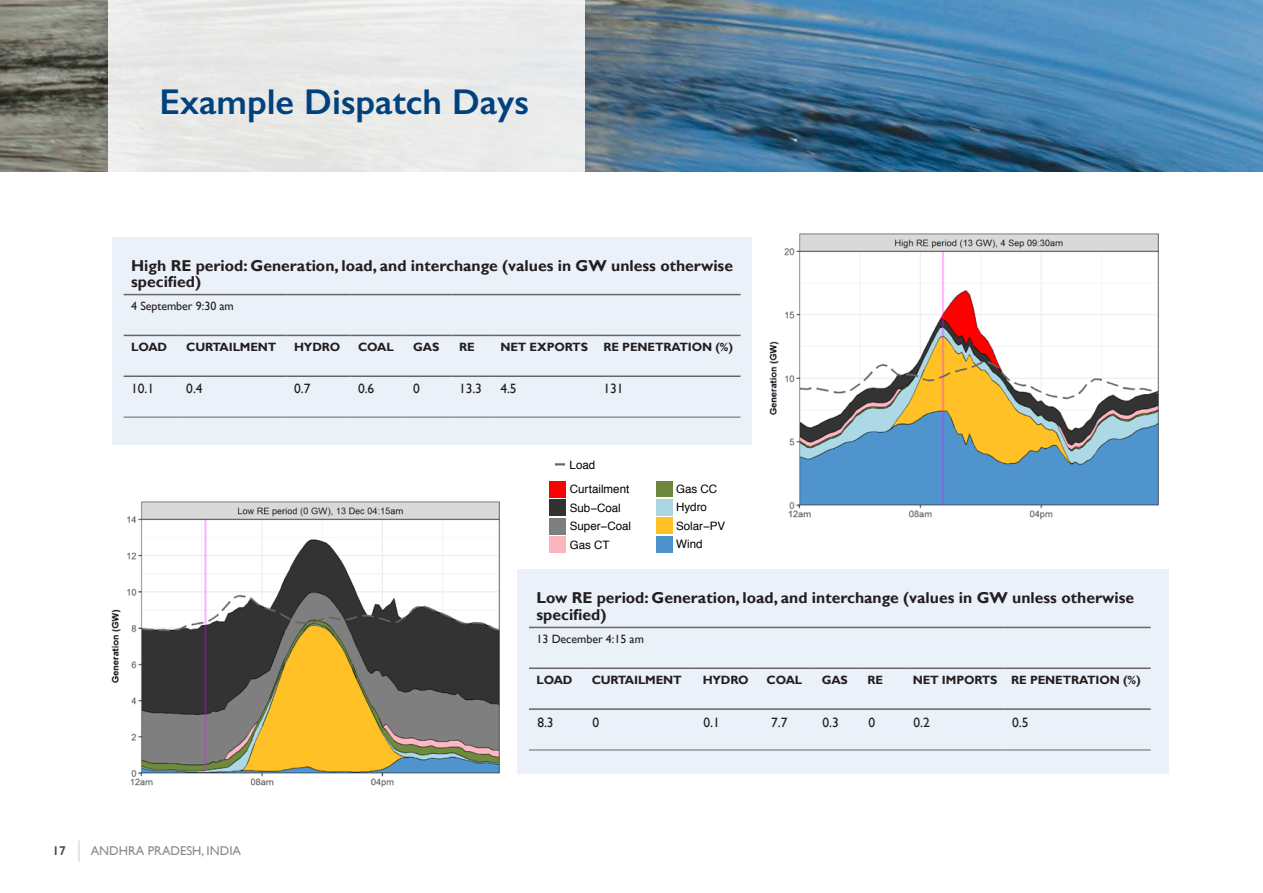
<style>
.page{position:relative;width:1263px;height:893px;background:#fff}
.page>*{position:absolute;margin:0;border:0;box-sizing:border-box;transform-origin:0 0}
.t1{font:600 36px "Gill Sans";color:#01427c}
.table_title{font:700 15.75px/16.5px "Gill Sans";color:#231f20}
.table_text{font:13.5px "Gill Sans";letter-spacing:-.005em;color:#231f20}
.t2{font:12.75px "Gill Sans";color:#8d8a86}
.t3{font:600 12.75px "Gill Sans";color:#3e463d}
.table_head{font:700 12px "Gill Sans";letter-spacing:-.01em;color:#231f20}
.table_text-2{font:12px "Gill Sans";letter-spacing:-.005em;color:#231f20}
.t4{font:11.55px/18.5px "Helvetica";color:#000}
</style>
<div class="page">
<img style="left:0;top:0;width:1263px;height:172px">
<div style="left:108px;top:0;width:477px;height:176px;background:#e9eae9"></div>
<img style="left:769px;top:233px;width:390px;height:287px">
<div style="left:112px;top:237px;width:639px;height:207px;background:#ebf1f9"></div>
<div style="left:517px;top:570px;width:651px;height:204px;background:#ebf1f9"></div>
<hr style="left:124px;top:375px;width:55px;height:2px;background:#6b6463">
<hr style="left:179px;top:375px;width:108px;height:2px;background:#6b6463">
<hr style="left:287px;top:375px;width:63px;height:2px;background:#6b6463">
<hr style="left:350px;top:375px;width:56px;height:2px;background:#6b6463">
<hr style="left:406px;top:375px;width:45px;height:2px;background:#6b6463">
<hr style="left:451px;top:375px;width:42px;height:2px;background:#6b6463">
<hr style="left:493px;top:375px;width:103px;height:2px;background:#6b6463">
<hr style="left:596px;top:375px;width:144px;height:2px;background:#6b6463">
<hr style="left:124px;top:417px;width:55px;height:1px;background:#6b6463">
<hr style="left:179px;top:417px;width:108px;height:1px;background:#6b6463">
<hr style="left:287px;top:417px;width:63px;height:1px;background:#6b6463">
<hr style="left:350px;top:417px;width:56px;height:1px;background:#6b6463">
<hr style="left:406px;top:417px;width:45px;height:1px;background:#6b6463">
<hr style="left:451px;top:417px;width:42px;height:1px;background:#6b6463">
<hr style="left:493px;top:417px;width:103px;height:1px;background:#6b6463">
<hr style="left:596px;top:417px;width:144px;height:1px;background:#6b6463">
<hr style="left:124px;top:294px;width:55px;height:1px;background:#6b6463">
<hr style="left:179px;top:294px;width:108px;height:1px;background:#6b6463">
<hr style="left:287px;top:294px;width:63px;height:1px;background:#6b6463">
<hr style="left:350px;top:294px;width:56px;height:1px;background:#6b6463">
<hr style="left:406px;top:294px;width:45px;height:1px;background:#6b6463">
<hr style="left:451px;top:294px;width:42px;height:1px;background:#6b6463">
<hr style="left:493px;top:294px;width:103px;height:1px;background:#6b6463">
<hr style="left:596px;top:294px;width:144px;height:1px;background:#6b6463">
<hr style="left:124px;top:335px;width:55px;height:1px;background:#6b6463">
<hr style="left:179px;top:335px;width:108px;height:1px;background:#6b6463">
<hr style="left:287px;top:335px;width:63px;height:1px;background:#6b6463">
<hr style="left:350px;top:335px;width:56px;height:1px;background:#6b6463">
<hr style="left:406px;top:335px;width:45px;height:1px;background:#6b6463">
<hr style="left:451px;top:335px;width:42px;height:1px;background:#6b6463">
<hr style="left:493px;top:335px;width:103px;height:1px;background:#6b6463">
<hr style="left:596px;top:335px;width:144px;height:1px;background:#6b6463">
<hr style="left:529px;top:708px;width:55px;height:2px;background:#6b6463">
<hr style="left:584px;top:708px;width:111px;height:2px;background:#6b6463">
<hr style="left:695px;top:708px;width:64px;height:2px;background:#6b6463">
<hr style="left:759px;top:708px;width:55px;height:2px;background:#6b6463">
<hr style="left:814px;top:708px;width:46px;height:2px;background:#6b6463">
<hr style="left:860px;top:708px;width:45px;height:2px;background:#6b6463">
<hr style="left:905px;top:708px;width:99px;height:2px;background:#6b6463">
<hr style="left:1004px;top:708px;width:147px;height:2px;background:#6b6463">
<hr style="left:529px;top:750px;width:55px;height:1px;background:#6b6463">
<hr style="left:584px;top:750px;width:111px;height:1px;background:#6b6463">
<hr style="left:695px;top:750px;width:64px;height:1px;background:#6b6463">
<hr style="left:759px;top:750px;width:55px;height:1px;background:#6b6463">
<hr style="left:814px;top:750px;width:46px;height:1px;background:#6b6463">
<hr style="left:860px;top:750px;width:45px;height:1px;background:#6b6463">
<hr style="left:905px;top:750px;width:99px;height:1px;background:#6b6463">
<hr style="left:1004px;top:750px;width:147px;height:1px;background:#6b6463">
<hr style="left:529px;top:627px;width:55px;height:1px;background:#6b6463">
<hr style="left:584px;top:627px;width:111px;height:1px;background:#6b6463">
<hr style="left:695px;top:627px;width:64px;height:1px;background:#6b6463">
<hr style="left:759px;top:627px;width:55px;height:1px;background:#6b6463">
<hr style="left:814px;top:627px;width:46px;height:1px;background:#6b6463">
<hr style="left:860px;top:627px;width:45px;height:1px;background:#6b6463">
<hr style="left:905px;top:627px;width:99px;height:1px;background:#6b6463">
<hr style="left:1004px;top:627px;width:147px;height:1px;background:#6b6463">
<hr style="left:529px;top:667px;width:55px;height:2px;background:#6b6463">
<hr style="left:584px;top:667px;width:111px;height:2px;background:#6b6463">
<hr style="left:695px;top:667px;width:64px;height:2px;background:#6b6463">
<hr style="left:759px;top:667px;width:55px;height:2px;background:#6b6463">
<hr style="left:814px;top:667px;width:46px;height:2px;background:#6b6463">
<hr style="left:860px;top:667px;width:45px;height:2px;background:#6b6463">
<hr style="left:905px;top:667px;width:99px;height:2px;background:#6b6463">
<hr style="left:1004px;top:667px;width:147px;height:2px;background:#6b6463">
<img style="left:111px;top:501px;width:389px;height:287px">
<svg style="left:555px;top:463px;width:10px;height:2px"></svg>
<div style="left:549px;top:481px;width:17px;height:17px;background:#fc0000"></div>
<div style="left:549px;top:499px;width:17px;height:17px;background:#323232"></div>
<div style="left:549px;top:518px;width:17px;height:17px;background:#7e7e7e"></div>
<div style="left:549px;top:536px;width:17px;height:17px;background:#fcb4be"></div>
<svg style="left:672px;top:482px;width:1px;height:15px"></svg>
<div style="left:656px;top:482px;width:16px;height:15px;background:#6d883d"></div>
<svg style="left:656px;top:499px;width:17px;height:17px"></svg>
<div style="left:656px;top:499px;width:16px;height:16px;background:#abd6e4"></div>
<svg style="left:672px;top:517px;width:1px;height:17px"></svg>
<div style="left:656px;top:517px;width:16px;height:17px;background:#ffc125"></div>
<svg style="left:656px;top:536px;width:17px;height:17px"></svg>
<div style="left:656px;top:536px;width:16px;height:16px;background:#4e92cc"></div>
<svg style="left:79px;top:840px;width:1px;height:21px"></svg>
<h2 class="t1" style="left:160px;top:80px;width:371px">Example Dispatch Days</h2>
<p class="table_title" style="left:131px;top:257px;width:603px">High RE period: Generation, load, and interchange (values in GW unless otherwise specified)</p>
<p class="table_text-2" style="left:131px;top:299px;width:104px">4 September 9:30 am</p>
<p class="table_head" style="left:131px;top:340px;width:38px">LOAD</p>
<p class="table_head" style="left:186px;top:340px;width:92px">CURTAILMENT</p>
<p class="table_head" style="left:294px;top:340px;width:48px">HYDRO</p>
<p class="table_head" style="left:358px;top:340px;width:37px">COAL</p>
<p class="table_head" style="left:413px;top:340px;width:28px">GAS</p>
<p class="table_head" style="left:459px;top:340px;width:17px">RE</p>
<p class="table_head" style="left:500px;top:340px;width:89px">NET EXPORTS</p>
<p class="table_head" style="left:604px;top:340px;width:131px">RE PENETRATION (%)</p>
<p class="table_text" style="left:131px;top:381px;width:25px">10.1</p>
<p class="table_text" style="left:186px;top:381px;width:18px">0.4</p>
<p class="table_text" style="left:294px;top:381px;width:18px">0.7</p>
<p class="table_text" style="left:358px;top:381px;width:18px">0.6</p>
<p class="table_text" style="left:413px;top:381px;width:8px">0</p>
<p class="table_text" style="left:459px;top:381px;width:25px">13.3</p>
<p class="table_text" style="left:500px;top:381px;width:18px">4.5</p>
<p class="table_text" style="left:604px;top:381px;width:22px">131</p>
<p class="t4" style="left:570px;top:452px;width:61px;line-height:24.9px">Load<br>Curtailment</p>
<p class="t4" style="left:570px;top:499px;width:63px">Sub−Coal<br>Super−Coal<br>Gas CT</p>
<p class="t4" style="left:676px;top:480px;width:51px">Gas CC<br>Hydro<br>Solar−PV<br>Wind</p>
<p class="t3" style="left:52px;top:843px;width:15px">17</p>
<p class="t2" style="left:91px;top:844px;width:152px">ANDHRA PRADESH, INDIA</p>
<p class="table_title" style="left:536px;top:590px;width:599px">Low RE period: Generation, load, and interchange (values in GW unless otherwise specified)</p>
<p class="table_text-2" style="left:536px;top:632px;width:109px">13 December 4:15 am</p>
<p class="table_head" style="left:536px;top:673px;width:38px">LOAD</p>
<p class="table_head" style="left:592px;top:673px;width:92px">CURTAILMENT</p>
<p class="table_head" style="left:703px;top:673px;width:48px">HYDRO</p>
<p class="table_head" style="left:767px;top:673px;width:37px">COAL</p>
<p class="table_head" style="left:822px;top:673px;width:28px">GAS</p>
<p class="table_head" style="left:868px;top:673px;width:17px">RE</p>
<p class="table_head" style="left:913px;top:673px;width:86px">NET IMPORTS</p>
<p class="table_head" style="left:1011px;top:673px;width:131px">RE PENETRATION (%)</p>
<p class="table_text" style="left:537px;top:714px;width:18px">8.3</p>
<p class="table_text" style="left:592px;top:714px;width:8px">0</p>
<p class="table_text" style="left:703px;top:714px;width:18px">0.1</p>
<p class="table_text" style="left:771px;top:714px;width:18px">7.7</p>
<p class="table_text" style="left:822px;top:714px;width:18px">0.3</p>
<p class="table_text" style="left:868px;top:714px;width:8px">0</p>
<p class="table_text" style="left:913px;top:714px;width:18px">0.2</p>
<p class="table_text" style="left:1012px;top:714px;width:18px">0.5</p>
<p class="t4" style="left:570px;top:591px;width:51px">Solar−PV<br>Wind</p>
</div>
